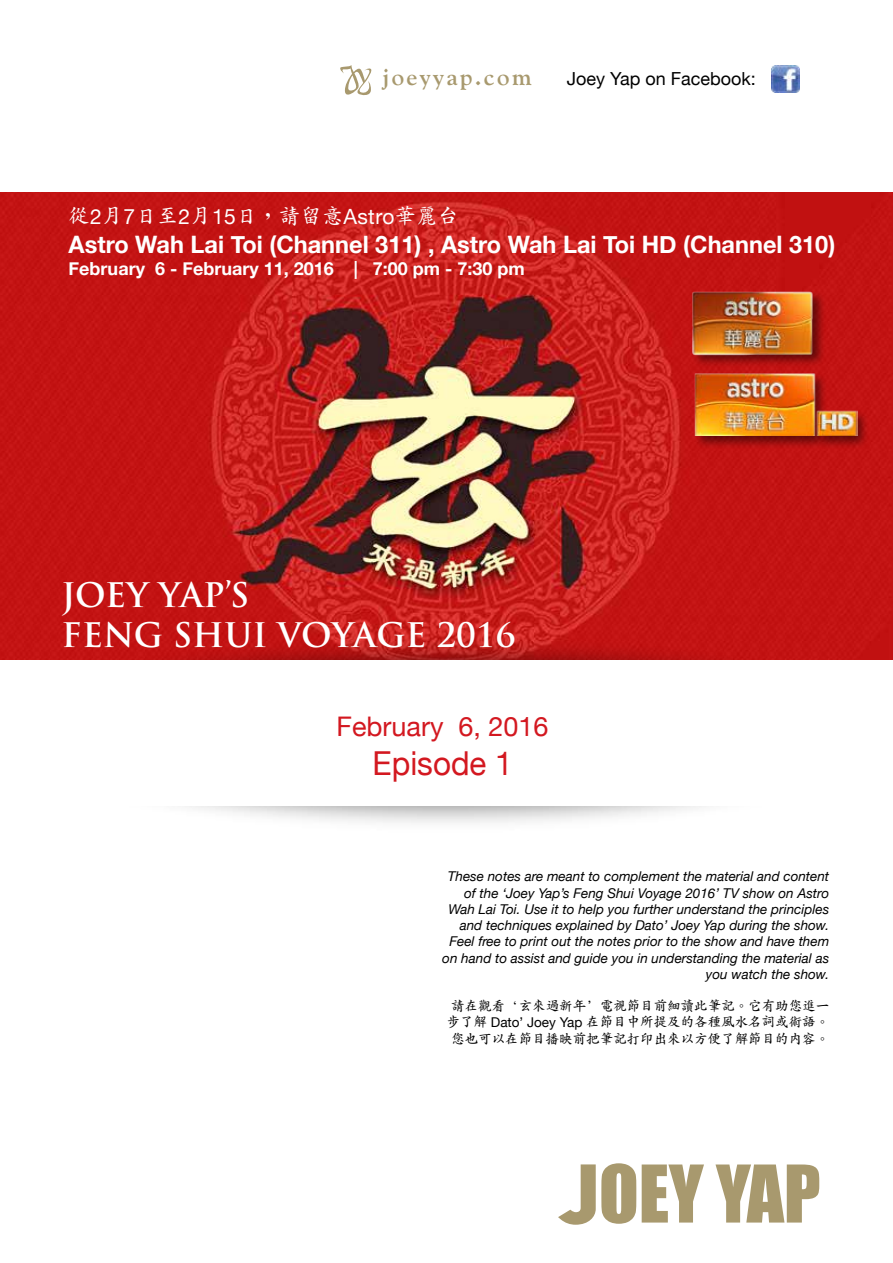
<style>
.page{position:relative;width:893px;height:1263px;background:#fff}
.page>*{position:absolute;margin:0;border:0;box-sizing:border-box;transform-origin:0 0}
.t1{font:700 33px/39.6px "Trajan Pro";color:#fff}
.t2{font:33px "Helvetica Neue";color:#d31820;scale:.95 1}
.t3{font:27px "Helvetica Neue";color:#d31820}
.t4{font:700 24px "Helvetica Neue";color:#fff}
.t5{font:700 24px "Goudy Old Style BT";letter-spacing:.1em;color:#a8996e}
.t6{font:700 21px "Zen Kai";letter-spacing:.02em;color:#fff}
.t7{font:700 18px "Helvetica Neue";color:#fff}
.t8{font:18px "Helvetica Neue";color:#000}
.t9{font:italic 13.5px/16.2px "Helvetica Neue";color:#000;text-align:right}
.t10{font:700 13.5px/16.2px "Zen Kai";color:#000;text-align:center}
.s1{font-family:"Helvetica Neue";font-weight:400}
</style>
<div class="page">
<img style="left:0;top:193px;width:893px;height:413px">
<div style="left:691px;top:290px;width:135px;height:78px;background:#000;opacity:.5"></div>
<img style="left:690px;top:289px;width:125px;height:68px">
<div style="left:693px;top:371px;width:177px;height:79px;background:#000;opacity:.5"></div>
<img style="left:693px;top:372px;width:164px;height:63px">
<img style="left:0;top:606px;width:893px;height:217px">
<div style="left:0;top:661px;width:893px;height:145px;background:#fff"></div>
<svg style="left:558px;top:1163px;width:78px;height:62px"></svg>
<svg style="left:642px;top:1164px;width:62px;height:58px"></svg>
<svg style="left:715px;top:1164px;width:104px;height:58px"></svg>
<svg style="left:340px;top:65px;width:32px;height:31px"></svg>
<img style="left:771px;top:65px;width:28px;height:28px">
<h3 class="t5" style="left:383px;top:62px;width:150px">joeyyap.com</h3>
<h3 class="t8" style="left:567px;top:66px;width:191px">Joey Yap on Facebook:</h3>
<h3 class="t6" style="left:69px;top:206px;width:392px">從<span class="s1">2</span>月<span class="s1">7</span>日至<span class="s1">2</span>月<span class="s1">15</span>日，請留意<span class="s1">Astro</span>華麗台</h3>
<h3 class="t4" style="left:69px;top:226px;width:768px">Astro Wah Lai Toi (Channel 311) , Astro Wah Lai Toi HD (Channel 310)</h3>
<h3 class="t7" style="left:69px;top:254px;width:458px">February 6 - February 11, 2016 | 7:00 pm - 7:30 pm</h3>
<h1 class="t1" style="left:62px;top:576px;width:455px">JOEY YAP’S<br>FENG SHUI VOYAGE 2016</h1>
<h2 class="t3" style="left:337px;top:707px;width:214px">February 6, 2016</h2>
<h1 class="t2" style="left:373px;top:740px;width:149px">Episode 1</h1>
<p class="t9" style="left:442px;top:869px;width:388px">These notes are meant to complement the material and content of the ‘Joey Yap’s Feng Shui Voyage 2016’ TV show on Astro Wah Lai Toi. Use it to help you further understand the principles and techniques explained by Dato’ Joey Yap during the show.<br>Feel free to print out the notes prior to the show and have them on hand to assist and guide you in understanding the material as you watch the show.</p>
<p class="t10" style="left:447px;top:998px;width:384px">請在觀看‘玄來過新年’電視節目前細讀此筆記。它有助您進一步了解 <span class="s1">Dato’ Joey Yap</span> 在節目中所提及的各種風水名詞或術語。您也可以在節目播映前把筆記打印出來以方便了解節目的內容。</p>
</div>
